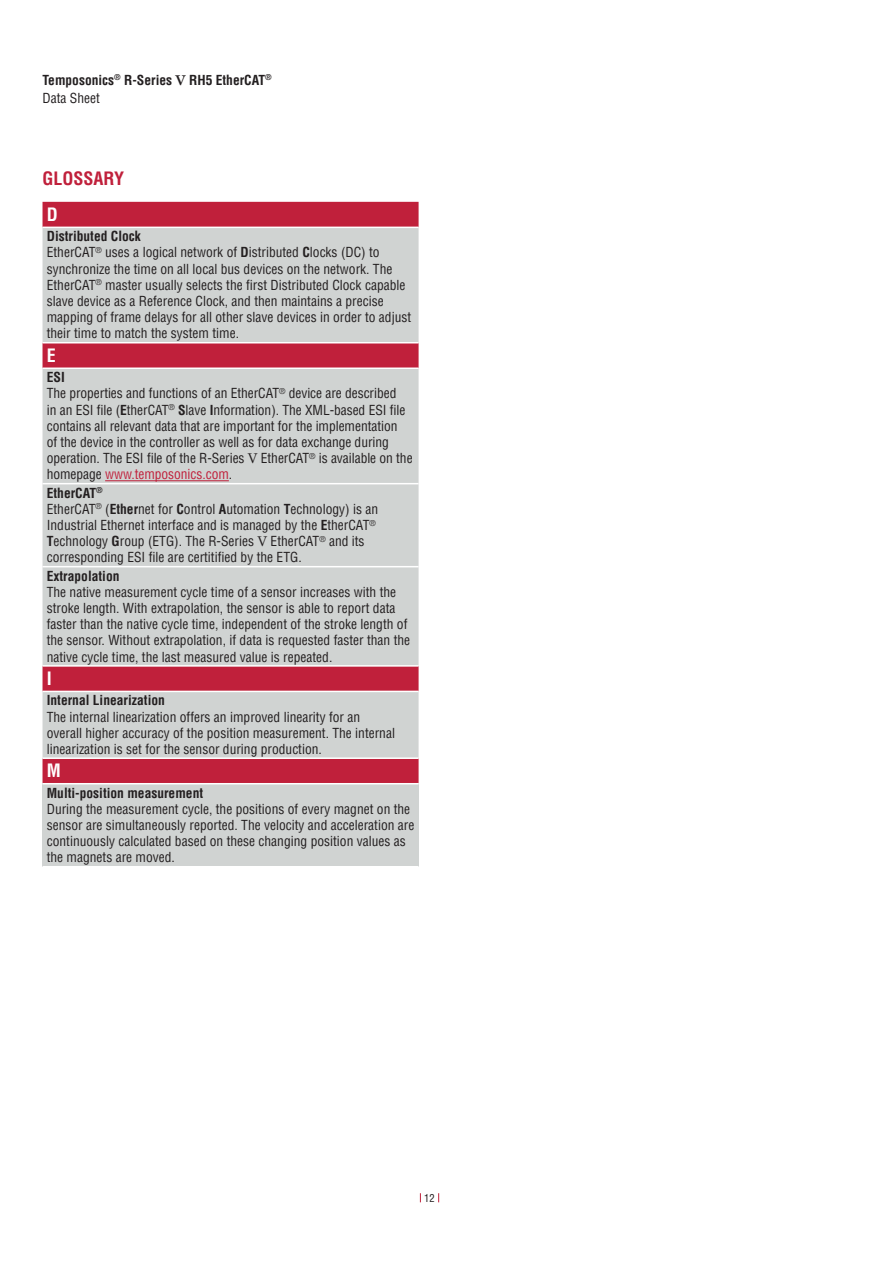
<style>
.page{position:relative;width:893px;height:1263px;background:#fff}
.page>*{position:absolute;margin:0;border:0;box-sizing:border-box;transform-origin:0 0}
.t1{font:700 condensed 18px "Helvetica LT Pro";color:#c0203b}
.t2{font:700 condensed 18px "Helvetica LT Pro";color:#fff}
.t3{font:condensed 13.5px/16.2px "Helvetica LT Pro";color:#231f20}
.t4{font:700 condensed 13.5px/18px "Helvetica LT Pro";color:#231f20}
.t5{font:condensed 10.5px "Helvetica LT Pro";color:#231f20}
.s1{font-family:"Century Schoolbook";font-stretch:normal}
.s2{font-weight:400}
.s3{font-weight:700}
.s4{color:#c0203b}
</style>
<div class="page">
<div style="left:43px;top:202px;width:376px;height:581px;background:#c0203b"></div>
<svg style="left:43px;top:228px;width:376px;height:529px;background:#cec2c4"></svg>
<div style="left:43px;top:784px;width:376px;height:83px;background:#d0d3d2"></div>
<hr style="left:43px;top:227px;width:376px;height:1px;background:#fff">
<hr style="left:43px;top:342px;width:376px;height:1px;background:#fff">
<hr style="left:43px;top:367px;width:376px;height:2px;background:#fff">
<hr style="left:43px;top:483px;width:376px;height:1px;background:#fff">
<hr style="left:43px;top:566px;width:376px;height:1px;background:#fff">
<hr style="left:43px;top:665px;width:376px;height:2px;background:#fff">
<hr style="left:43px;top:691px;width:376px;height:1px;background:#fff">
<hr style="left:43px;top:757px;width:376px;height:2px;background:#fff">
<hr style="left:43px;top:866px;width:376px;height:1px;background:#fff">
<hr style="left:105px;top:480px;width:124px;height:1px;background:#c0203b">
<p class="t4" style="left:43px;top:71px;width:231px">Temposonics<sup>®</sup> R-Series <span class="s1">V</span> RH5 EtherCAT<sup>®<br></sup><span class="s2">Data Sheet</span></p>
<h1 class="t1" style="left:43px;top:167px;width:83px">GLOSSARY</h1>
<h1 class="t2" style="left:47px;top:202px;width:12px">D</h1>
<p class="t3" style="left:47px;top:228px;width:366px"><span class="s3">Distributed Clock<br></span>EtherCAT<sup>®</sup> uses a logical network of <span class="s3">D</span>istributed <span class="s3">C</span>locks (DC) to synchronize the time on all local bus devices on the network. The EtherCAT<sup>®</sup> master usually selects the first Distributed Clock capable slave device as a Reference Clock, and then maintains a precise mapping of frame delays for all other slave devices in order to adjust their time to match the system time.</p>
<h1 class="t2" style="left:47px;top:343px;width:10px">E</h1>
<p class="t3" style="left:47px;top:369px;width:367px"><span class="s3">ESI<br></span>The properties and functions of an EtherCAT<sup>®</sup> device are described<br>in an ESI file (<span class="s3">E</span>therCAT<sup>®</sup> <span class="s3">S</span>lave <span class="s3">I</span>nformation). The XML-based ESI file contains all relevant data that are important for the implementation<br>of the device in the controller as well as for data exchange during operation. The ESI file of the R-Series <span class="s1">V</span> EtherCAT<sup>®</sup> is available on the homepage <span class="s4">www.temposonics.com</span>.</p>
<p class="t3" style="left:47px;top:484px;width:333px"><span class="s3">EtherCAT</span><sup>®<br></sup>EtherCAT<sup>®</sup> (<span class="s3">Ether</span>net for <span class="s3">C</span>ontrol <span class="s3">A</span>utomation <span class="s3">T</span>echnology) is an Industrial Ethernet interface and is managed by the <span class="s3">E</span>therCAT<sup>® </sup><span class="s3">T</span>echnology <span class="s3">G</span>roup (ETG). The R-Series <span class="s1">V</span> EtherCAT<sup>®</sup> and its corresponding ESI file are certitified by the ETG.</p>
<p class="t4" style="left:47px;top:566px;width:74px">Extrapolation</p>
<p class="t3" style="left:47px;top:584px;width:365px">The native measurement cycle time of a sensor increases with the stroke length. With extrapolation, the sensor is able to report data faster than the native cycle time, independent of the stroke length of the sensor. Without extrapolation, if data is requested faster than the native cycle time, the last measured value is repeated.</p>
<h1 class="t2" style="left:47px;top:666px;width:7px">I</h1>
<p class="t4" style="left:47px;top:691px;width:120px">Internal Linearization</p>
<p class="t3" style="left:47px;top:708px;width:350px">The internal linearization offers an improved linearity for an overall higher accuracy of the position measurement. The internal linearization is set for the sensor during production.</p>
<h1 class="t2" style="left:47px;top:759px;width:16px">M</h1>
<p class="t4" style="left:47px;top:783px;width:158px">Multi-position measurement</p>
<p class="t3" style="left:47px;top:801px;width:369px">During the measurement cycle, the positions of every magnet on the sensor are simultaneously reported. The velocity and acceleration are continuously calculated based on these changing position values as the magnets are moved.</p>
<p class="t5" style="left:424px;top:1191px;width:12px">12</p>
</div>
